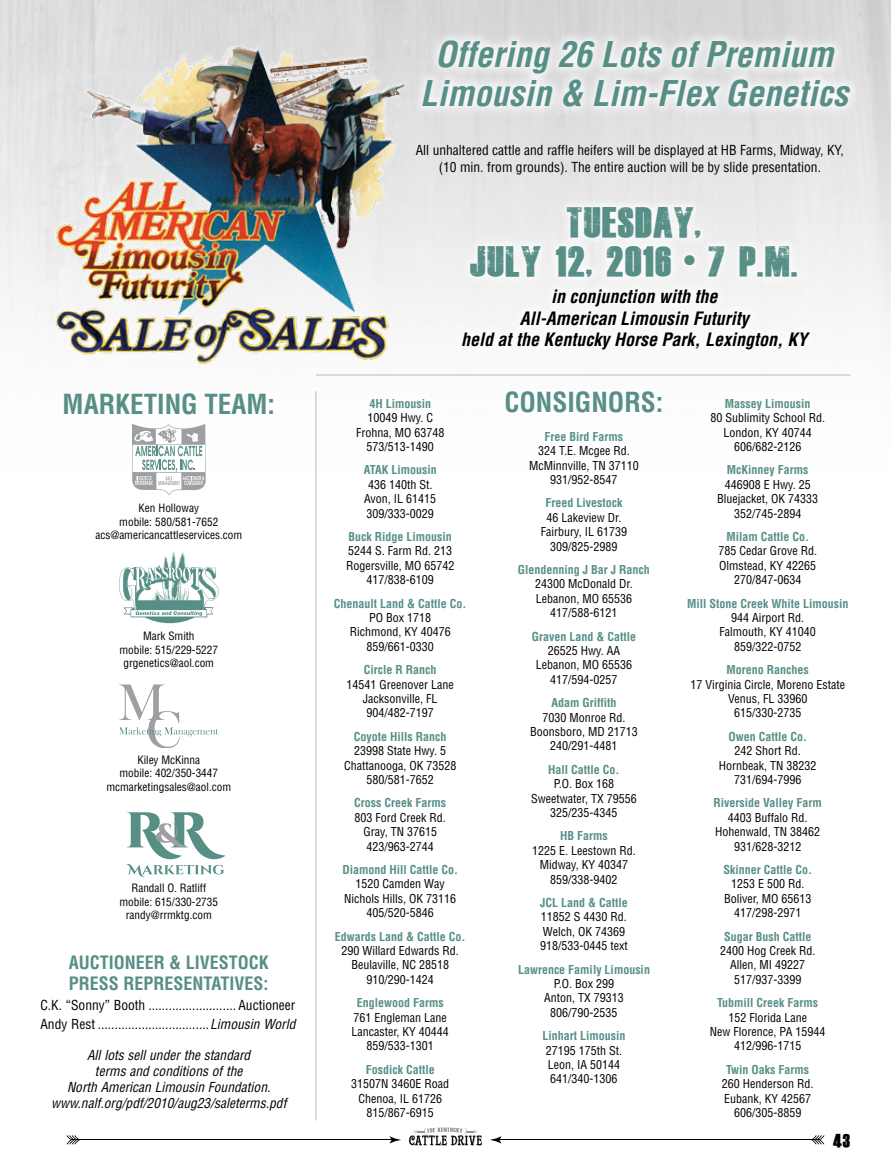
<style>
.page{position:relative;width:891px;height:1161px;background:#fff}
.page>*{position:absolute;margin:0;border:0;box-sizing:border-box;transform-origin:0 0}
.t1{font:italic 700 condensed 34.65px/39px "Helvetica";color:#578f87;text-align:center}
.t2{font:30px/39px "Dead Kansas";color:#578f87;text-align:center}
.t3{font:700 condensed 27px "Helvetica";color:#578f87}
.t4{font:italic 700 condensed 18px/21.6px "Helvetica";color:#000;text-align:center}
.t5{font:700 condensed 18px/21.6px "Helvetica";color:#578f87}
.t6{font:condensed 13.5px/19.5px "Helvetica";color:#000}
.t7{font:italic condensed 13.5px/16.2px "Helvetica";color:#000;text-align:center}
.t8{font:13.5px "Dead Kansas";color:#000}
.t9{font:condensed 12px/14.4px "Helvetica";color:#000;text-align:center}
.t10{font:700 condensed 12px "Helvetica";color:#578f87}
.t11{font:condensed 11.25px/13.5px "Helvetica";color:#000;text-align:center}
.s1{font-family:"Helvetica";font-weight:900}
.s2{font-style:italic}
</style>
<div class="page">
<div style="left:49px;top:38px;width:364px;height:329px;background:#fff;opacity:.75"></div>
<img style="left:52px;top:40px;width:357px;height:323px">
<div style="left:453px;top:197px;width:367px;height:162px;background:#fff;opacity:.75"></div>
<hr style="left:315px;top:391px;width:2px;height:729px;background:#d1d3d4">
<div style="left:307px;top:364px;width:553px;height:22px;background:#fff"></div>
<hr style="left:316px;top:374px;width:535px;height:2px;background:#d1d3d4">
<div style="left:411px;top:30px;width:451px;height:89px;background:#fff;opacity:.75"></div>
<svg style="left:132px;top:424px;width:74px;height:71px"></svg>
<svg style="left:126px;top:812px;width:99px;height:65px"></svg>
<svg style="left:119px;top:552px;width:100px;height:71px"></svg>
<svg style="left:119px;top:684px;width:100px;height:64px"></svg>
<hr style="left:71px;top:1139px;width:322px;height:1px;background:#000">
<svg style="left:66px;top:1135px;width:14px;height:9px"></svg>
<svg style="left:389px;top:1136px;width:12px;height:7px"></svg>
<svg style="left:409px;top:1127px;width:73px;height:19px"></svg>
<hr style="left:498px;top:1139px;width:322px;height:1px;background:#000">
<svg style="left:811px;top:1135px;width:14px;height:9px"></svg>
<svg style="left:490px;top:1136px;width:12px;height:7px"></svg>
<h1 class="t1" style="left:420px;top:35px;width:430px">Offering 26 Lots of Premium<br>Limousin &amp; Lim-Flex Genetics</h1>
<p class="t6" style="left:416px;top:142px;width:430px;line-height:16.2px;text-align:center">All unhaltered cattle and raffle heifers will be displayed at HB Farms, Midway, KY, (10 min. from grounds). The entire auction will be by slide presentation.</p>
<h2 class="t2" style="left:470px;top:203px;width:327px">TUESDAY,<br>JULY 12, 2016 <span class="s1">•</span> 7 P.M.</h2>
<h3 class="t4" style="left:461px;top:285px;width:348px">in conjunction with the<br>All-American Limousin Futurity<br>held at the Kentucky Horse Park, Lexington, KY</h3>
<h3 class="t3" style="left:63px;top:388px;width:214px">MARKETING TEAM:</h3>
<h3 class="t3" style="left:504px;top:386px;width:161px">CONSIGNORS:</h3>
<p class="t10" style="left:369px;top:396px;width:63px">4H Limousin</p>
<p class="t9" style="left:356px;top:410px;width:90px">10049 Hwy. C<br>Frohna, MO 63748<br>573/513-1490</p>
<p class="t10" style="left:364px;top:463px;width:75px">ATAK Limousin</p>
<p class="t9" style="left:364px;top:477px;width:74px">436 140th St.<br>Avon, IL 61415<br>309/333-0029</p>
<p class="t10" style="left:349px;top:529px;width:105px">Buck Ridge Limousin</p>
<p class="t9" style="left:346px;top:544px;width:110px">5244 S. Farm Rd. 213<br>Rogersville, MO 65742<br>417/838-6109</p>
<p class="t10" style="left:334px;top:596px;width:134px">Chenault Land &amp; Cattle Co.</p>
<p class="t9" style="left:350px;top:610px;width:103px">PO Box 1718<br>Richmond, KY 40476<br>859/661-0330</p>
<p class="t10" style="left:364px;top:663px;width:74px">Circle R Ranch</p>
<p class="t9" style="left:347px;top:677px;width:109px">14541 Greenover Lane<br>Jacksonville, FL<br>904/482-7197</p>
<p class="t10" style="left:354px;top:729px;width:94px">Coyote Hills Ranch</p>
<p class="t9" style="left:344px;top:743px;width:114px">23998 State Hwy. 5<br>Chattanooga, OK 73528<br>580/581-7652</p>
<p class="t10" style="left:354px;top:796px;width:93px">Cross Creek Farms</p>
<p class="t9" style="left:355px;top:810px;width:93px">803 Ford Creek Rd.<br>Gray, TN 37615<br>423/963-2744</p>
<p class="t10" style="left:342px;top:862px;width:117px">Diamond Hill Cattle Co.</p>
<p class="t9" style="left:344px;top:877px;width:113px">1520 Camden Way<br>Nichols Hills, OK 73116<br>405/520-5846</p>
<p class="t10" style="left:335px;top:929px;width:132px">Edwards Land &amp; Cattle Co.</p>
<p class="t9" style="left:342px;top:943px;width:119px">290 Willard Edwards Rd.<br>Beulaville, NC 28518<br>910/290-1424</p>
<p class="t10" style="left:357px;top:996px;width:89px">Englewood Farms</p>
<p class="t9" style="left:352px;top:1010px;width:99px">761 Engleman Lane<br>Lancaster, KY 40444<br>859/533-1301</p>
<p class="t10" style="left:366px;top:1062px;width:71px">Fosdick Cattle</p>
<p class="t9" style="left:351px;top:1076px;width:99px">31507N 3460E Road<br>Chenoa, IL 61726<br>815/867-6915</p>
<p class="t10" style="left:545px;top:429px;width:80px">Free Bird Farms</p>
<p class="t9" style="left:529px;top:443px;width:111px">324 T.E. Mcgee Rd.<br>McMinnville, TN 37110<br>931/952-8547</p>
<p class="t10" style="left:545px;top:496px;width:78px">Freed Livestock</p>
<p class="t9" style="left:541px;top:510px;width:88px">46 Lakeview Dr.<br>Fairbury, IL 61739<br>309/825-2989</p>
<p class="t10" style="left:518px;top:562px;width:133px">Glendenning J Bar J Ranch</p>
<p class="t9" style="left:535px;top:577px;width:99px">24300 McDonald Dr.<br>Lebanon, MO 65536<br>417/588-6121</p>
<p class="t10" style="left:532px;top:629px;width:106px">Graven Land &amp; Cattle</p>
<p class="t9" style="left:536px;top:643px;width:98px">26525 Hwy. AA<br>Lebanon, MO 65536<br>417/594-0257</p>
<p class="t10" style="left:551px;top:695px;width:67px">Adam Griffith</p>
<p class="t9" style="left:530px;top:710px;width:109px">7030 Monroe Rd.<br>Boonsboro, MD 21713<br>240/291-4481</p>
<p class="t10" style="left:548px;top:762px;width:73px">Hall Cattle Co.</p>
<p class="t9" style="left:531px;top:776px;width:107px">P.O. Box 168<br>Sweetwater, TX 79556<br>325/235-4345</p>
<p class="t10" style="left:560px;top:829px;width:49px">HB Farms</p>
<p class="t9" style="left:532px;top:843px;width:105px">1225 E. Leestown Rd.<br>Midway, KY 40347<br>859/338-9402</p>
<p class="t10" style="left:540px;top:895px;width:89px">JCL Land &amp; Cattle</p>
<p class="t9" style="left:540px;top:910px;width:89px;text-align:left">11852 S 4430 Rd.<br>Welch, OK 74369<br>918/533-0445 text</p>
<p class="t10" style="left:518px;top:962px;width:133px">Lawrence Family Limousin</p>
<p class="t9" style="left:544px;top:976px;width:81px">P.O. Box 299<br>Anton, TX 79313<br>806/790-2535</p>
<p class="t10" style="left:542px;top:1028px;width:85px">Linhart Limousin</p>
<p class="t9" style="left:546px;top:1043px;width:78px;text-align:left">27195 175th St.<br>Leon, IA 50144<br>641/340-1306</p>
<p class="t11" style="left:95px;top:501px;width:148px">Ken Holloway<br>mobile: 580/581-7652 acs@americancattleservices.com</p>
<p class="t11" style="left:119px;top:629px;width:100px">Mark Smith<br>mobile: 515/229-5227 grgenetics@aol.com</p>
<p class="t11" style="left:106px;top:753px;width:126px">Kiley McKinna<br>mobile: 402/350-3447 mcmarketingsales@aol.com</p>
<p class="t11" style="left:119px;top:881px;width:100px">Randall O. Ratliff mobile: 615/330-2735 randy@rrmktg.com</p>
<h3 class="t5" style="left:69px;top:951px;width:202px">AUCTIONEER &amp; LIVESTOCK<br>PRESS REPRESENTATIVES:</h3>
<p class="t6" style="left:40px;top:995px;width:257px">C.K. “Sonny” Booth .......................... Auctioneer<br>Andy Rest .................................<span class="s2">Limousin World</span></p>
<p class="t7" style="left:51px;top:1047px;width:237px">All lots sell under the standard<br>terms and conditions of the<br>North American Limousin Foundation. www.nalf.org/pdf/2010/aug23/saleterms.pdf</p>
<p class="t10" style="left:725px;top:396px;width:87px">Massey Limousin</p>
<p class="t9" style="left:710px;top:410px;width:116px">80 Sublimity School Rd.<br>London, KY 40744<br>606/682-2126</p>
<p class="t10" style="left:727px;top:463px;width:83px">McKinney Farms</p>
<p class="t9" style="left:717px;top:477px;width:102px">446908 E Hwy. 25<br>Bluejacket, OK 74333<br>352/745-2894</p>
<p class="t10" style="left:726px;top:529px;width:84px">Milam Cattle Co.</p>
<p class="t9" style="left:718px;top:544px;width:100px">785 Cedar Grove Rd.<br>Olmstead, KY 42265<br>270/847-0634</p>
<p class="t10" style="left:687px;top:596px;width:163px">Mill Stone Creek White Limousin</p>
<p class="t9" style="left:720px;top:610px;width:98px">944 Airport Rd.<br>Falmouth, KY 41040<br>859/322-0752</p>
<p class="t10" style="left:727px;top:663px;width:84px">Moreno Ranches</p>
<p class="t9" style="left:690px;top:677px;width:156px">17 Virginia Circle, Moreno Estate<br>Venus, FL 33960<br>615/330-2735</p>
<p class="t10" style="left:728px;top:729px;width:80px">Owen Cattle Co.</p>
<p class="t9" style="left:719px;top:743px;width:99px">242 Short Rd.<br>Hornbeak, TN 38232<br>731/694-7996</p>
<p class="t10" style="left:714px;top:796px;width:110px">Riverside Valley Farm</p>
<p class="t9" style="left:715px;top:810px;width:106px">4403 Buffalo Rd.<br>Hohenwald, TN 38462<br>931/628-3212</p>
<p class="t10" style="left:723px;top:862px;width:90px">Skinner Cattle Co.</p>
<p class="t9" style="left:724px;top:877px;width:89px">1253 E 500 Rd.<br>Boliver, MO 65613<br>417/298-2971</p>
<p class="t10" style="left:724px;top:929px;width:89px">Sugar Bush Cattle</p>
<p class="t9" style="left:720px;top:943px;width:97px">2400 Hog Creek Rd.<br>Allen, MI 49227<br>517/937-3399</p>
<p class="t10" style="left:717px;top:996px;width:103px">Tubmill Creek Farms</p>
<p class="t9" style="left:710px;top:1010px;width:117px">152 Florida Lane<br>New Florence, PA 15944<br>412/996-1715</p>
<p class="t10" style="left:726px;top:1062px;width:85px">Twin Oaks Farms</p>
<p class="t9" style="left:722px;top:1076px;width:93px">260 Henderson Rd.<br>Eubank, KY 42567<br>606/305-8859</p>
<p class="t8" style="left:833px;top:1133px;width:19px">43</p>
</div>
